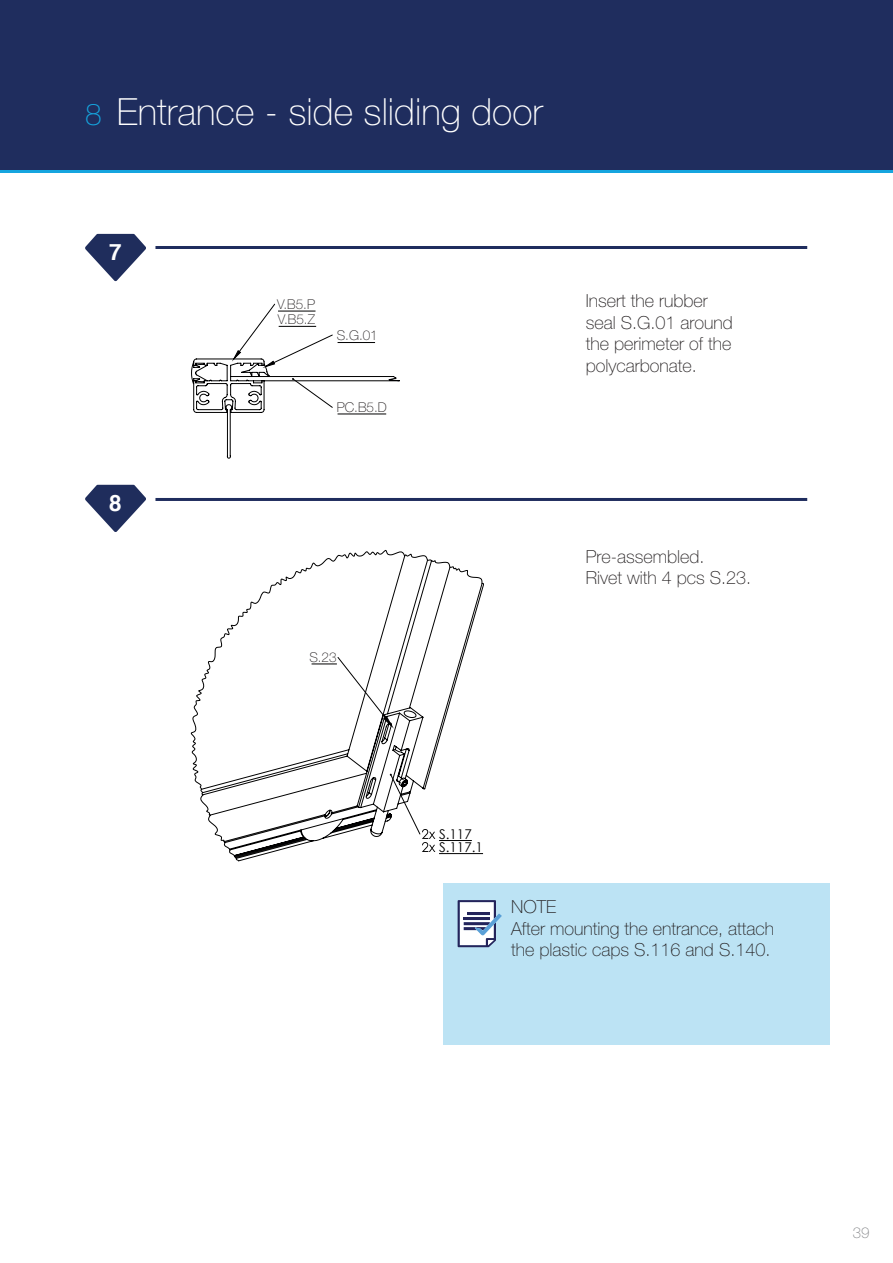
<style>
.page{position:relative;width:893px;height:1263px;background:#fff}
.page>*{position:absolute;margin:0;border:0;box-sizing:border-box;transform-origin:0 0}
.t1{font:100 37.5px "Helvetica Neue LT Pro";color:#fff}
.t2{font:700 22.5px "Helvetica";color:#fff}
.t3{font:100 18px/21.6px "Helvetica Neue LT Pro";color:#231f20}
.t4{font:100 15px "Helvetica Neue LT Pro";color:#808285}
.t5{font:100 13.5px/15.3px "Helvetica Neue LT Pro";color:#231f20}
.t6{font:13.5px/13px "Century Gothic";color:#000001}
.s1{font-size:30px;color:#15a5df}
</style>
<div class="page">
<div style="left:0;top:0;width:893px;height:172px;background:#1f2d5e"></div>
<hr style="left:0;top:170px;width:893px;height:2px;background:#15a5df">
<svg style="left:85px;top:234px;width:61px;height:47px"></svg>
<hr style="left:155px;top:246px;width:652px;height:3px;background:#1f2d5e">
<svg style="left:85px;top:485px;width:61px;height:47px"></svg>
<hr style="left:155px;top:498px;width:652px;height:3px;background:#1f2d5e">
<svg style="left:191px;top:303px;width:209px;height:156px"></svg>
<hr style="left:278px;top:311px;width:37px;height:1px;background:#000001">
<hr style="left:279px;top:326px;width:37px;height:1px;background:#000001">
<hr style="left:338px;top:342px;width:37px;height:1px;background:#000001">
<hr style="left:338px;top:414px;width:48px;height:1px;background:#000001">
<svg style="left:191px;top:550px;width:235px;height:251px"></svg>
<svg style="left:201px;top:556px;width:283px;height:305px"></svg>
<div style="left:443px;top:883px;width:387px;height:162px;background:#bce3f4"></div>
<svg style="left:458px;top:900px;width:44px;height:47px;background:#aab5cb"></svg>
<h1 class="t1" style="left:85px;top:90px;width:459px"><span class="s1">8</span> Entrance - side sliding door</h1>
<p class="t2" style="left:109px;top:234px;width:14px">7</p>
<p class="t2" style="left:109px;top:485px;width:14px">8</p>
<p class="t5" style="left:277px;top:297px;width:39px">V.B5.P<br>V.B5.Z</p>
<p class="t5" style="left:337px;top:328px;width:43px">S.G.01</p>
<p class="t5" style="left:337px;top:399px;width:52px">PC.B5.D</p>
<p class="t5" style="left:309px;top:650px;width:29px">S.23</p>
<p class="t3" style="left:586px;top:290px;width:149px">Insert the rubber seal S.G.01 around the perimeter of the polycarbonate.</p>
<p class="t3" style="left:586px;top:545px;width:167px">Pre-assembled.<br>Rivet with 4 pcs S.23.</p>
<p class="t6" style="left:439px;top:827px;width:45px">S.117<br>S.117.1</p>
<p class="t3" style="left:511px;top:896px;width:265px">NOTE<br>After mounting the entrance, attach the plastic caps S.116 and S.140.</p>
<p class="t4" style="left:853px;top:1223px;width:18px">39</p>
</div>
